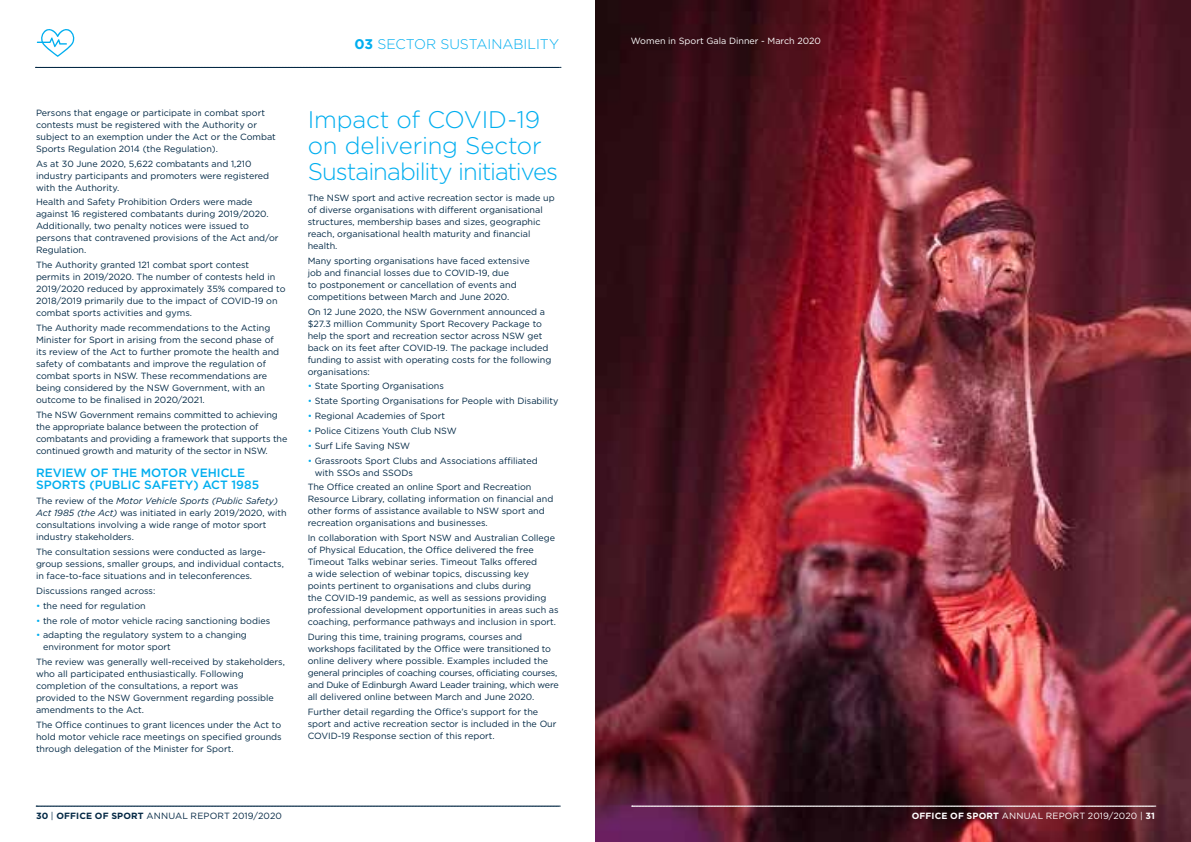
<style>
.page{position:relative;width:1191px;height:842px;background:#fff}
.page>*{position:absolute;margin:0;border:0;box-sizing:border-box;transform-origin:0 0}
.t1{font:300 24px/26px "Gotham HTF";letter-spacing:-.035em;color:#00aeef}
.t2{font:300 14px "Gotham HTF";letter-spacing:-.005em;color:#00aeef}
.t3{font:500 12px/12px "Gotham HTF";color:#00aeef}
.t4{font:9px/12px "Gotham HTF";color:#002845}
.t5{font:9px "Gotham HTF";color:#fff}
.t6{font:9px "Gotham HTF";letter-spacing:.01em;color:#052945}
.s1{font-weight:700}
.s2{font-style:italic}
.s3{color:#00aeef}
.s4{font-weight:700;color:#002845}
.s5{color:#002845}
</style>
<div class="page">
<svg style="left:35px;top:67px;width:526px;height:1px"></svg>
<svg style="left:36px;top:806px;width:524px;height:1px"></svg>
<svg style="left:37px;top:29px;width:38px;height:28px"></svg>
<img style="left:595px;top:0;width:596px;height:842px">
<svg style="left:631px;top:806px;width:524px;height:1px"></svg>
<h2 class="t2" style="left:354px;top:36px;width:206px"><span class="s1">03</span> SECTOR SUSTAINABILITY</h2>
<p class="t5" style="left:631px;top:36px;width:192px">Women in Sport Gala Dinner - March 2020</p>
<p class="t4" style="left:36px;top:106px;width:241px">Persons that engage or participate in combat sport contests must be registered with the Authority or subject to an exemption under the Act or the Combat Sports Regulation 2014 (the Regulation).</p>
<p class="t4" style="left:36px;top:157px;width:235px">As at 30 June 2020, 5,622 combatants and 1,210 industry participants and promoters were registered with the Authority.</p>
<p class="t4" style="left:36px;top:196px;width:244px">Health and Safety Prohibition Orders were made against 16 registered combatants during 2019/2020.<br>Additionally, two penalty notices were issued to persons that contravened provisions of the Act and/or Regulation.</p>
<p class="t4" style="left:36px;top:259px;width:251px">The Authority granted 121 combat sport contest<br>permits in 2019/2020. The number of contests held in 2019/2020 reduced by approximately 35% compared to 2018/2019 primarily due to the impact of COVID-19 on combat sports activities and gyms.</p>
<p class="t4" style="left:36px;top:322px;width:245px">The Authority made recommendations to the Acting Minister for Sport in arising from the second phase of its review of the Act to further promote the health and safety of combatants and improve the regulation of combat sports in NSW. These recommendations are being considered by the NSW Government, with an outcome to be finalised in 2020/2021.</p>
<p class="t4" style="left:36px;top:409px;width:253px">The NSW Government remains committed to achieving the appropriate balance between the protection of combatants and providing a framework that supports the continued growth and maturity of the sector in NSW.</p>
<h3 class="t3" style="left:36px;top:467px;width:225px">REVIEW OF THE MOTOR VEHICLE<br>SPORTS (PUBLIC SAFETY) ACT 1985</h3>
<p class="t4" style="left:36px;top:495px;width:252px">The review of the <span class="s2">Motor Vehicle Sports (Public Safety)<br>Act 1985 (the Act)</span> was initiated in early 2019/2020, with consultations involving a wide range of motor sport industry stakeholders.</p>
<p class="t4" style="left:36px;top:546px;width:249px">The consultation sessions were conducted as large&shy;group sessions, smaller groups, and individual contacts, in face-to-face situations and in teleconferences.</p>
<p class="t4" style="left:36px;top:584px;width:121px">Discussions ranged across:</p>
<p class="t4" style="left:36px;top:599px;width:111px"><span class="s3">•</span> the need for regulation</p>
<p class="t4" style="left:36px;top:614px;width:236px"><span class="s3">•</span> the role of motor vehicle racing sanctioning bodies</p>
<p class="t4" style="left:43px;top:629px;width:205px;text-indent:-7px"><span class="s3">•</span> adapting the regulatory system to a changing environment for motor sport</p>
<p class="t4" style="left:36px;top:656px;width:250px">The review was generally well-received by stakeholders, who all participated enthusiastically. Following completion of the consultations, a report was<br>provided to the NSW Government regarding possible amendments to the Act.</p>
<p class="t4" style="left:36px;top:719px;width:247px;text-align:justify">The Office continues to grant licences under the Act to hold motor vehicle race meetings on specified grounds through delegation of the Minister for Sport.</p>
<h1 class="t1" style="left:308px;top:107px;width:252px">Impact of COVID-19 on delivering Sector<br>Sustainability initiatives</h1>
<p class="t4" style="left:308px;top:192px;width:249px">The NSW sport and active recreation sector is made up of diverse organisations with different organisational structures, membership bases and sizes, geographic reach, organisational health maturity and financial health.</p>
<p class="t4" style="left:308px;top:254px;width:223px">Many sporting organisations have faced extensive job and financial losses due to COVID-19, due<br>to postponement or cancellation of events and competitions between March and June 2020.</p>
<p class="t4" style="left:308px;top:305px;width:245px">On 12 June 2020, the NSW Government announced a $27.3 million Community Sport Recovery Package to help the sport and recreation sector across NSW get back on its feet after COVID-19. The package included funding to assist with operating costs for the following organisations:</p>
<p class="t4" style="left:308px;top:380px;width:138px"><span class="s3">•</span> State Sporting Organisations</p>
<p class="t4" style="left:308px;top:395px;width:252px"><span class="s3">•</span> State Sporting Organisations for People with Disability</p>
<p class="t4" style="left:308px;top:410px;width:139px"><span class="s3">•</span> Regional Academies of Sport</p>
<p class="t4" style="left:308px;top:425px;width:151px"><span class="s3">•</span> Police Citizens Youth Club NSW</p>
<p class="t4" style="left:308px;top:439px;width:104px"><span class="s3">•</span> Surf Life Saving NSW</p>
<p class="t4" style="left:315px;top:454px;width:225px;text-indent:-7px"><span class="s3">•</span> Grassroots Sport Clubs and Associations affiliated with SSOs and SSODs</p>
<p class="t4" style="left:308px;top:481px;width:247px">The Office created an online Sport and Recreation Resource Library, collating information on financial and other forms of assistance available to NSW sport and recreation organisations and businesses.</p>
<p class="t4" style="left:308px;top:532px;width:252px">In collaboration with Sport NSW and Australian College of Physical Education, the Office delivered the free Timeout Talks webinar series. Timeout Talks offered<br>a wide selection of webinar topics, discussing key points pertinent to organisations and clubs during<br>the COVID-19 pandemic, as well as sessions providing professional development opportunities in areas such as coaching, performance pathways and inclusion in sport.</p>
<p class="t4" style="left:308px;top:631px;width:252px">During this time, training programs, courses and workshops facilitated by the Office were transitioned to online delivery where possible. Examples included the general principles of coaching courses, officiating courses, and Duke of Edinburgh Award Leader training, which were all delivered online between March and June 2020.</p>
<p class="t4" style="left:308px;top:705px;width:250px">Further detail regarding the Office’s support for the sport and active recreation sector is included in the Our<br>COVID-19 Response section of this report.</p>
<p class="t6" style="left:36px;top:811px;width:247px"><span class="s4">30</span> <span class="s5">|</span> <span class="s1">OFFICE OF SPORT</span> ANNUAL REPORT 2019/2020</p>
<p class="t5" style="left:911px;top:811px;width:245px"><span class="s1">OFFICE OF SPORT</span> ANNUAL REPORT 2019/2020 | <span class="s1">31</span></p>
</div>
